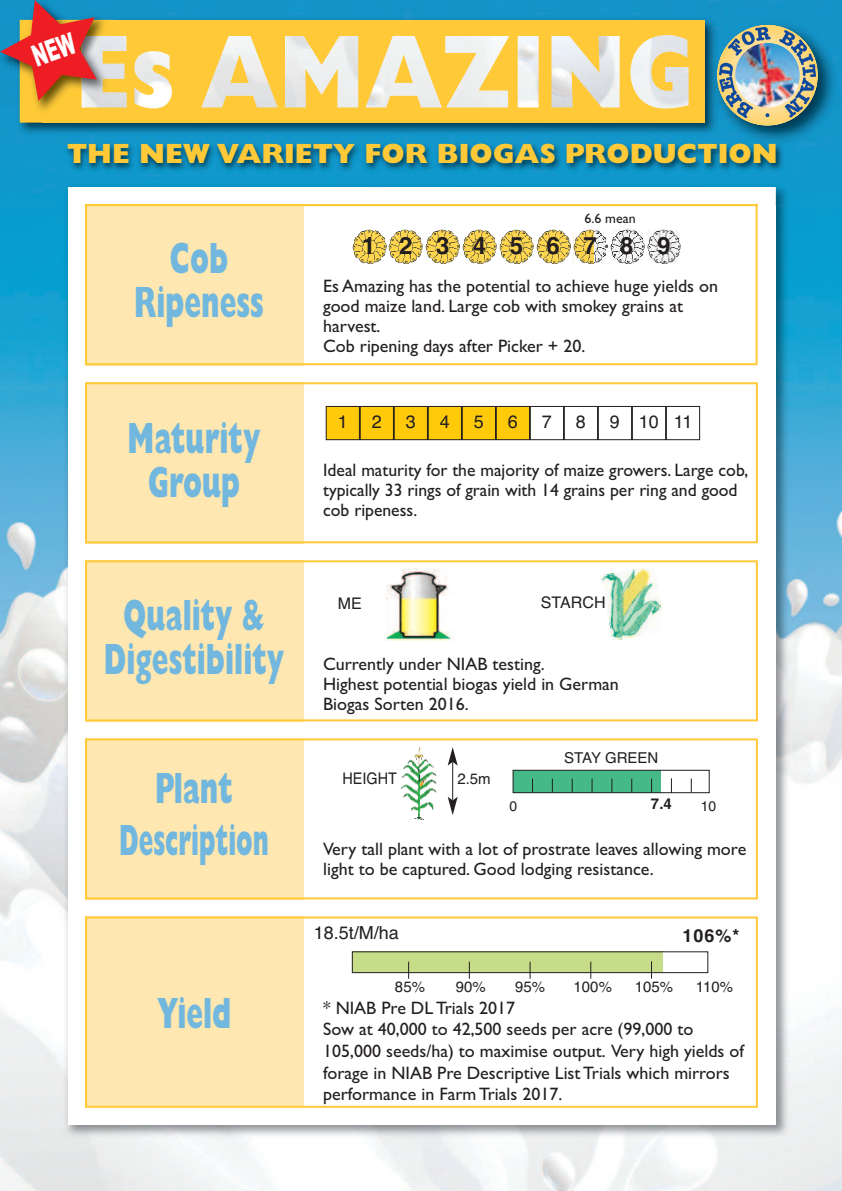
<style>
.page{position:relative;width:842px;height:1191px;background:#fff}
.page>*{position:absolute;margin:0;border:0;box-sizing:border-box;transform-origin:0 0}
.t1{font:800 44px/44px "Gill Sans";color:#71b7de;text-align:center;scale:.62 1}
.t2{font:800 28px "Gill Sans";color:#ffc938}
.t3{font:700 24px "Helvetica";letter-spacing:.98em;color:#231f20}
.t4{font:18px/20px "Gill Sans";color:#231f20}
.t5{font:18px "Helvetica";color:#231f20}
.t6{font:700 18px "Helvetica";color:#231f20}
.t7{font:16px "Helvetica";color:#231f20}
.t8{font:16px "Helvetica";color:#231f20;scale:.9 1}
.t9{font:15px "Helvetica";color:#231f20}
.t10{font:700 15px "Helvetica";color:#231f20}
.t11{font:14px "Gill Sans";color:#231f20}
.t12{font:14px "Helvetica";color:#231f20}
</style>
<div class="page">
<img style="left:0;top:0;width:842px;height:1191px">
<img style="left:60px;top:206px;width:736px;height:939px">
<div style="left:68px;top:187px;width:708px;height:938px;background:#fff"></div>
<div style="left:85px;top:204px;width:218px;height:161px;background:#fee7b0"></div>
<div style="left:85px;top:382px;width:218px;height:161px;background:#fee7b0"></div>
<div style="left:85px;top:560px;width:218px;height:161px;background:#fee7b0"></div>
<div style="left:85px;top:738px;width:218px;height:161px;background:#fee7b0"></div>
<div style="left:85px;top:916px;width:218px;height:190px;background:#fee7b0"></div>
<div style="left:85px;top:204px;width:672px;height:161px;border:2px solid #ffc938"></div>
<div style="left:85px;top:382px;width:673px;height:161px;border:2px solid #ffc938"></div>
<div style="left:85px;top:560px;width:673px;height:161px;border:2px solid #ffc938"></div>
<div style="left:85px;top:738px;width:673px;height:161px;border:2px solid #ffc938"></div>
<div style="left:85px;top:916px;width:673px;height:191px;border:2px solid #ffc938"></div>
<svg style="left:363px;top:229px;width:24px;height:35px"></svg>
<img style="left:352px;top:230px;width:34px;height:33px">
<svg style="left:388px;top:229px;width:22px;height:35px"></svg>
<img style="left:389px;top:230px;width:34px;height:33px">
<svg style="left:425px;top:229px;width:22px;height:35px"></svg>
<img style="left:426px;top:230px;width:34px;height:33px">
<svg style="left:462px;top:229px;width:22px;height:35px"></svg>
<img style="left:463px;top:230px;width:34px;height:33px">
<svg style="left:510px;top:229px;width:24px;height:35px"></svg>
<img style="left:499px;top:230px;width:34px;height:33px">
<svg style="left:547px;top:229px;width:24px;height:35px"></svg>
<img style="left:537px;top:230px;width:33px;height:33px">
<img style="left:594px;top:230px;width:12px;height:33px">
<img style="left:573px;top:230px;width:21px;height:33px">
<svg style="left:612px;top:229px;width:33px;height:35px"></svg>
<img style="left:611px;top:230px;width:33px;height:33px">
<svg style="left:658px;top:229px;width:19px;height:35px"></svg>
<img style="left:647px;top:230px;width:34px;height:33px">
<img style="left:602px;top:568px;width:60px;height:72px">
<img style="left:400px;top:747px;width:36px;height:72px">
<hr style="left:452px;top:762px;width:1px;height:38px;background:#231f20">
<svg style="left:448px;top:747px;width:10px;height:18px"></svg>
<svg style="left:448px;top:796px;width:10px;height:19px"></svg>
<div style="left:513px;top:770px;width:147px;height:22px;background:#45ba88"></div>
<svg style="left:532px;top:778px;width:1px;height:13px"></svg>
<svg style="left:552px;top:778px;width:1px;height:13px"></svg>
<svg style="left:572px;top:778px;width:1px;height:13px"></svg>
<svg style="left:592px;top:778px;width:1px;height:13px"></svg>
<svg style="left:611px;top:778px;width:1px;height:13px"></svg>
<svg style="left:631px;top:778px;width:1px;height:13px"></svg>
<svg style="left:651px;top:778px;width:1px;height:13px"></svg>
<svg style="left:671px;top:778px;width:1px;height:13px"></svg>
<svg style="left:691px;top:778px;width:1px;height:13px"></svg>
<img style="left:387px;top:569px;width:68px;height:71px">
<div style="left:353px;top:951px;width:310px;height:22px;background:#c5dd88"></div>
<svg style="left:408px;top:961px;width:1px;height:17px"></svg>
<svg style="left:469px;top:961px;width:1px;height:17px"></svg>
<svg style="left:530px;top:961px;width:1px;height:17px"></svg>
<svg style="left:590px;top:961px;width:1px;height:17px"></svg>
<svg style="left:651px;top:961px;width:1px;height:17px"></svg>
<img style="left:12px;top:12px;width:712px;height:130px">
<div style="left:20px;top:20px;width:685px;height:102px;background:#ffc938"></div>
<img style="left:803px;top:142px;width:39px;height:10px">
<img style="left:724px;top:16px;width:118px;height:126px">
<img style="left:708px;top:16px;width:16px;height:118px">
<svg style="left:717px;top:25px;width:101px;height:101px"></svg>
<img style="left:719px;top:28px;width:96px;height:90px">
<img style="left:734px;top:42px;width:66px;height:66px">
<div style="left:513px;top:770px;width:197px;height:23px;border:1px solid #231f20"></div>
<div style="left:352px;top:951px;width:356px;height:22px;border:1px solid #231f20"></div>
<div style="left:326px;top:406px;width:33px;height:34px;background:#feca0a"></div>
<div style="left:326px;top:406px;width:34px;height:34px;border:1px solid #231f20"></div>
<div style="left:360px;top:406px;width:33px;height:34px;background:#feca0a"></div>
<div style="left:360px;top:406px;width:34px;height:34px;border:1px solid #231f20"></div>
<div style="left:394px;top:406px;width:33px;height:34px;background:#feca0a"></div>
<div style="left:394px;top:406px;width:34px;height:34px;border:1px solid #231f20"></div>
<div style="left:428px;top:406px;width:33px;height:34px;background:#feca0a"></div>
<div style="left:428px;top:406px;width:34px;height:34px;border:1px solid #231f20"></div>
<div style="left:462px;top:406px;width:33px;height:34px;background:#feca0a"></div>
<div style="left:462px;top:406px;width:34px;height:34px;border:1px solid #231f20"></div>
<div style="left:496px;top:406px;width:33px;height:34px;background:#feca0a"></div>
<div style="left:496px;top:406px;width:34px;height:34px;border:1px solid #231f20"></div>
<div style="left:530px;top:406px;width:34px;height:34px;border:1px solid #231f20"></div>
<div style="left:564px;top:406px;width:34px;height:34px;border:1px solid #231f20"></div>
<div style="left:598px;top:406px;width:34px;height:34px;border:1px solid #231f20"></div>
<div style="left:632px;top:406px;width:34px;height:34px;border:1px solid #231f20"></div>
<div style="left:666px;top:406px;width:34px;height:34px;border:1px solid #231f20"></div>
<img style="left:120px;top:35px;width:569px;height:74px">
<img style="left:0;top:0;width:111px;height:115px">
<img style="left:12px;top:12px;width:102px;height:119px">
<img style="left:125px;top:51px;width:14px;height:41px">
<img style="left:20px;top:20px;width:100px;height:102px">
<img style="left:82px;top:36px;width:43px;height:71px">
<img style="left:55px;top:142px;width:748px;height:64px">
<img style="left:60px;top:179px;width:736px;height:27px">
<img style="left:68px;top:187px;width:708px;height:19px">
<img style="left:85px;top:204px;width:672px;height:1px">
<div style="left:55px;top:134px;width:653px;height:8px;background:#1396ca"></div>
<img style="left:708px;top:134px;width:95px;height:18px">
<div style="left:439px;top:596px;width:19px;height:5px;background:#fff"></div>
<svg style="left:0;top:0;width:97px;height:101px;background:#9e6662"></svg>
<h2 class="t2" style="left:67px;top:143px;width:712px">THE NEW VARIETY FOR BIOGAS PRODUCTION</h2>
<h1 class="t1" style="left:134px;top:240px;width:210px">Cob<br>Ripeness</h1>
<h1 class="t1" style="left:128px;top:420px;width:215px">Maturity<br>Group</h1>
<h1 class="t1" style="left:104px;top:597px;width:293px">Quality &amp;<br>Digestibility</h1>
<h1 class="t1" style="left:119px;top:765px;width:243px;line-height:52.8px">Plant<br>Description</h1>
<h1 class="t1" style="left:157px;top:994px;width:122px">Yield</h1>
<p class="t11" style="left:584px;top:213px;width:53px">6.6 mean</p>
<h3 class="t3" style="left:362px;top:231px;width:310px">123456789</h3>
<p class="t4" style="left:323px;top:276px;width:396px">Es Amazing has the potential to achieve huge yields on good maize land. Large cob with smokey grains at harvest.<br>Cob ripening days after Picker + 20.</p>
<p class="t5" style="left:338px;top:411px;width:12px">1</p>
<p class="t5" style="left:372px;top:411px;width:12px">2</p>
<p class="t5" style="left:406px;top:411px;width:12px">3</p>
<p class="t5" style="left:440px;top:411px;width:12px">4</p>
<p class="t5" style="left:474px;top:411px;width:12px">5</p>
<p class="t5" style="left:508px;top:411px;width:12px">6</p>
<p class="t5" style="left:542px;top:411px;width:12px">7</p>
<p class="t5" style="left:576px;top:411px;width:12px">8</p>
<p class="t5" style="left:610px;top:411px;width:84px">9 10 11</p>
<p class="t4" style="left:323px;top:459px;width:427px">Ideal maturity for the majority of maize growers. Large cob, typically 33 rings of grain with 14 grains per ring and good cob ripeness.</p>
<p class="t7" style="left:338px;top:593px;width:26px">ME</p>
<p class="t7" style="left:541px;top:593px;width:66px">STARCH</p>
<p class="t4" style="left:323px;top:653px;width:297px">Currently under NIAB testing.<br>Highest potential biogas yield in German<br>Biogas Sorten 2016.</p>
<p class="t8" style="left:343px;top:769px;width:62px">HEIGHT</p>
<p class="t9" style="left:457px;top:770px;width:35px">2.5m</p>
<p class="t9" style="left:564px;top:749px;width:96px">STAY GREEN</p>
<p class="t12" style="left:509px;top:798px;width:9px">0</p>
<p class="t10" style="left:651px;top:794px;width:22px">7.4</p>
<p class="t12" style="left:701px;top:798px;width:17px">10</p>
<p class="t4" style="left:323px;top:838px;width:425px">Very tall plant with a lot of prostrate leaves allowing more light to be captured. Good lodging resistance.</p>
<p class="t5" style="left:314px;top:922px;width:87px">18.5t/M/ha</p>
<p class="t6" style="left:682px;top:924px;width:59px">106%*</p>
<p class="t9" style="left:395px;top:977px;width:32px">85%</p>
<p class="t9" style="left:456px;top:977px;width:32px">90%</p>
<p class="t9" style="left:515px;top:977px;width:32px">95%</p>
<p class="t9" style="left:574px;top:977px;width:40px">100%</p>
<p class="t9" style="left:635px;top:977px;width:40px">105%</p>
<p class="t9" style="left:696px;top:977px;width:39px">110%</p>
<p class="t4" style="left:323px;top:996px;width:422px;line-height:21.6px">* NIAB Pre DL Trials 2017<br>Sow at 40,000 to 42,500 seeds per acre (99,000 to 105,000 seeds/ha) to maximise output. Very high yields of forage in NIAB Pre Descriptive List Trials which mirrors performance in FarmTrials 2017.</p>
</div>
